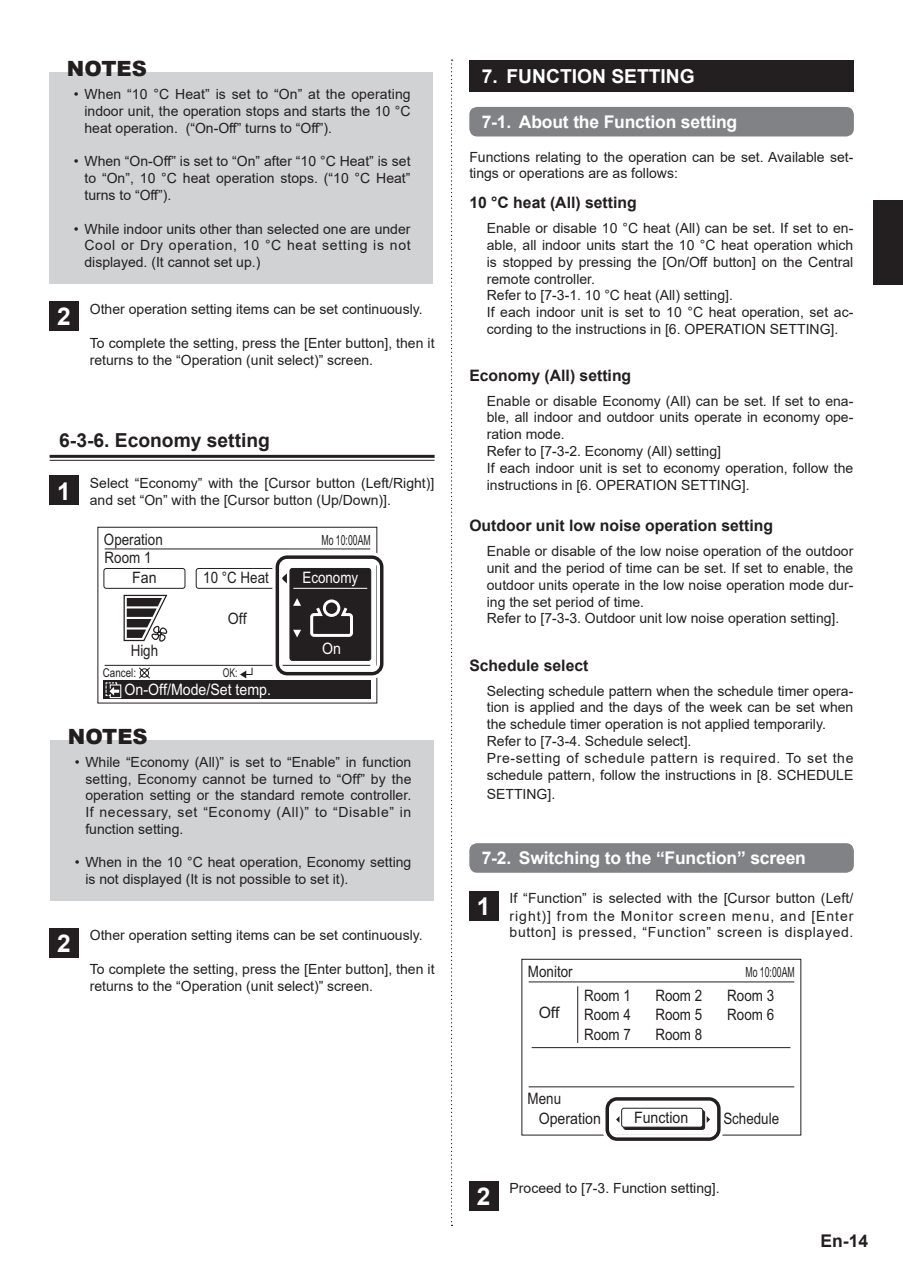
<style>
.page{position:relative;width:903px;height:1275px;background:#fff}
.page>*{position:absolute;margin:0;border:0;box-sizing:border-box;transform-origin:0 0}
.t1{font:700 24.5px "Arial";color:#fff}
.t2{font:900 21px "Arial";color:#231f20}
.t3{font:700 19.25px "Arial";color:#231f20}
.t4{font:700 19.25px "Arial";color:#fff}
.t5{font:700 17.5px "Arial";letter-spacing:-.01em;color:#fff}
.t6{font:700 17.5px "Arial";color:#231f20}
.t7{font:700 15.75px "Arial";color:#231f20}
.t8{font:15.75px/19.6px "Arial";color:#231f20;scale:.85 1}
.t9{font:15.75px "Arial";color:#231f20;scale:.9 1}
.t10{font:15.75px "Arial";color:#fff;scale:.9 1}
.t11{font:15.75px "Arial";color:#fff;scale:.85 1}
.t12{font:15.75px "Arial";color:#231f20}
.t13{font:14px/16.8px "Arial";color:#231f20}
.t14{font:14px "Arial";color:#231f20;scale:.62 1}
.t15{font:12.25px "Arial";color:#231f20;scale:.8 1}
.t16{font:12.25px "Arial";color:#231f20;scale:.7 1}
</style>
<div class="page">
<div style="left:873px;top:200px;width:30px;height:84px;background:#231f20"></div>
<hr style="left:50px;top:455px;width:385px;height:3px;background:#231f20">
<hr style="left:50px;top:460px;width:385px;height:1px;background:#231f20">
<div style="left:50px;top:72px;width:383px;height:212px;background:#d1d2d4"></div>
<div style="left:50px;top:301px;width:29px;height:30px;background:#231f20"></div>
<div style="left:50px;top:475px;width:29px;height:30px;background:#231f20"></div>
<div style="left:97px;top:527px;width:280px;height:176px;border:1px solid #231f20"></div>
<div style="left:103px;top:680px;width:268px;height:19px;background:#231f20"></div>
<svg style="left:103px;top:548px;width:268px;height:150px"></svg>
<div style="left:272px;top:552px;width:115px;height:127px;border:10px solid #fff;border-radius:10px"></div>
<div style="left:276px;top:555px;width:107px;height:120px;border:3px solid #231f20;border-radius:10px"></div>
<div style="left:50px;top:741px;width:384px;height:160px;background:#d1d2d4"></div>
<div style="left:50px;top:928px;width:29px;height:29px;background:#231f20"></div>
<div style="left:469px;top:60px;width:385px;height:31px;background:#231f20"></div>
<div style="left:469px;top:107px;width:385px;height:29px;background:#808285;border-radius:8px"></div>
<div style="left:469px;top:843px;width:385px;height:30px;background:#808285;border-radius:8px"></div>
<div style="left:469px;top:891px;width:30px;height:29px;background:#231f20"></div>
<svg style="left:521px;top:959px;width:280px;height:177px"></svg>
<svg style="left:707px;top:1116px;width:3px;height:7px"></svg>
<svg style="left:616px;top:1116px;width:3px;height:7px"></svg>
<hr style="left:577px;top:986px;width:1px;height:57px;background:#231f20">
<hr style="left:529px;top:1086px;width:265px;height:1px;background:#231f20">
<div style="left:623px;top:1110px;width:82px;height:19px;background:#2e2a2b;border-radius:2px"></div>
<div style="left:623px;top:1110px;width:82px;height:20px;border:1px solid #231f20;border-radius:2px"></div>
<div style="left:622px;top:1108px;width:81px;height:19px;background:#fff;border-radius:2px"></div>
<div style="left:621px;top:1108px;width:82px;height:19px;border:1px solid #231f20;border-radius:2px"></div>
<div style="left:602px;top:1094px;width:122px;height:50px;border:10px solid #fff;border-radius:10px"></div>
<div style="left:605px;top:1097px;width:115px;height:44px;border:3px solid #231f20;border-radius:10px"></div>
<div style="left:469px;top:1181px;width:30px;height:30px;background:#231f20"></div>
<svg style="left:451px;top:60px;width:1px;height:1166px"></svg>
<h2 class="t2" style="left:67px;top:53px;width:81px">NOTES</h2>
<p class="t13" style="left:84px;top:86px;width:328px;text-align:justify;text-indent:-10px">• When “10 °C Heat” is set to “On” at the operating indoor unit, the operation stops and starts the 10 °C heat operation. (“On-Off” turns to “Off”).</p>
<p class="t13" style="left:84px;top:153px;width:328px;text-align:justify;text-indent:-10px">• When “On-Off” is set to “On” after “10 °C Heat” is set to “On”, 10 °C heat operation stops. (“10 °C Heat” turns to “Off”).</p>
<p class="t13" style="left:84px;top:220px;width:328px;text-align:justify;text-indent:-10px">• While indoor units other than selected one are under Cool or Dry operation, 10 °C heat setting is not displayed. (It cannot set up.)</p>
<h1 class="t1" style="left:57px;top:300px;width:15px">2</h1>
<p class="t13" style="left:90px;top:300px;width:334px">Other operation setting items can be set continuously.</p>
<p class="t13" style="left:90px;top:334px;width:346px">To complete the setting, press the [Enter button], then it returns to the “Operation (unit select)” screen.</p>
<h3 class="t3" style="left:59px;top:427px;width:212px">6-3-6. Economy setting</h3>
<h1 class="t1" style="left:57px;top:474px;width:15px">1</h1>
<p class="t13" style="left:90px;top:474px;width:346px;line-height:17.3px">Select “Economy” with the [Cursor button (Left/Right)] and set “On” with the [Cursor button (Up/Down)].</p>
<p class="t8" style="left:104px;top:529px;width:71px">Operation</p>
<p class="t14" style="left:321px;top:531px;width:81px">Mo 10:00AM</p>
<p class="t8" style="left:105px;top:548px;width:57px">Room 1</p>
<p class="t9" style="left:132px;top:567px;width:29px">Fan</p>
<p class="t8" style="left:131px;top:641px;width:34px">High</p>
<p class="t8" style="left:203px;top:568px;width:79px">10 °C Heat</p>
<p class="t11" style="left:302px;top:567px;width:67px">Economy</p>
<p class="t9" style="left:228px;top:608px;width:23px">Off</p>
<p class="t10" style="left:322px;top:638px;width:23px">On</p>
<p class="t15" style="left:103px;top:664px;width:43px">Cancel:</p>
<p class="t16" style="left:223px;top:664px;width:23px">OK:</p>
<p class="t10" style="left:124px;top:679px;width:164px">On-Off/Mode/Set temp.</p>
<h2 class="t2" style="left:68px;top:722px;width:81px">NOTES</h2>
<p class="t13" style="left:85px;top:754px;width:328px;text-align:justify;text-indent:-10px">• While “Economy (All)” is set to “Enable” in function setting, Economy cannot be turned to “Off” by the operation setting or the standard remote controller.<br>If necessary, set “Economy (All)” to “Disable” in function setting.</p>
<p class="t13" style="left:85px;top:854px;width:328px;text-indent:-10px">• When in the 10 °C heat operation, Economy setting is not displayed (It is not possible to set it).</p>
<h1 class="t1" style="left:57px;top:926px;width:15px">2</h1>
<p class="t13" style="left:90px;top:927px;width:334px">Other operation setting items can be set continuously.</p>
<p class="t13" style="left:90px;top:961px;width:346px">To complete the setting, press the [Enter button], then it returns to the “Operation (unit select)” screen.</p>
<h3 class="t4" style="left:482px;top:62px;width:215px">7. FUNCTION SETTING</h3>
<p class="t5" style="left:482px;top:109px;width:257px">7-1. About the Function setting</p>
<p class="t13" style="left:469px;top:148px;width:385px">Functions relating to the operation can be set. Available set&shy;tings or operations are as follows:</p>
<p class="t7" style="left:469px;top:192px;width:169px">10 °C heat (All) setting</p>
<p class="t13" style="left:487px;top:220px;width:368px">Enable or disable 10 °C heat (All) can be set. If set to en&shy;able, all indoor units start the 10 °C heat operation which is stopped by pressing the [On/Off button] on the Central remote controller.<br>Refer to [7-3-1. 10 °C heat (All) setting].<br>If each indoor unit is set to 10 °C heat operation, set ac&shy;cording to the instructions in [6. OPERATION SETTING].</p>
<p class="t7" style="left:469px;top:364px;width:163px">Economy (All) setting</p>
<p class="t13" style="left:487px;top:392px;width:368px">Enable or disable Economy (All) can be set. If set to ena&shy;ble, all indoor and outdoor units operate in economy ope&shy;ration mode.<br>Refer to [7-3-2. Economy (All) setting]<br>If each indoor unit is set to economy operation, follow the instructions in [6. OPERATION SETTING].</p>
<p class="t7" style="left:469px;top:515px;width:305px">Outdoor unit low noise operation setting</p>
<p class="t13" style="left:487px;top:543px;width:368px">Enable or disable of the low noise operation of the outdoor unit and the period of time can be set. If set to enable, the outdoor units operate in the low noise operation mode dur&shy;ing the set period of time.<br>Refer to [7-3-3. Outdoor unit low noise operation setting].</p>
<p class="t7" style="left:469px;top:654px;width:121px">Schedule select</p>
<p class="t13" style="left:487px;top:682px;width:368px">Selecting schedule pattern when the schedule timer opera&shy;tion is applied and the days of the week can be set when the schedule timer operation is not applied temporarily.<br>Refer to [7-3-4. Schedule select].<br>Pre-setting of schedule pattern is required. To set the schedule pattern, follow the instructions in [8. SCHEDULE</p>
<p class="t13" style="left:487px;top:786px;width:70px">SETTING].</p>
<p class="t5" style="left:482px;top:846px;width:326px">7-2. Switching to the “Function” screen</p>
<h1 class="t1" style="left:477px;top:889px;width:15px">1</h1>
<p class="t13" style="left:510px;top:890px;width:345px;text-align:justify">If “Function” is selected with the [Cursor button (Left/ right)] from the Monitor screen menu, and [Enter button] is pressed, “Function” screen is displayed.</p>
<p class="t14" style="left:745px;top:963px;width:81px">Mo 10:00AM</p>
<p class="t12" style="left:539px;top:1002px;width:23px">Off</p>
<p class="t8" style="left:528px;top:962px;width:54px">Monitor</p>
<p class="t8" style="left:584px;top:985px;width:57px">Room 1<br>Room 4</p>
<p class="t8" style="left:655px;top:985px;width:57px">Room 2</p>
<p class="t8" style="left:727px;top:985px;width:57px">Room 3</p>
<p class="t8" style="left:655px;top:1005px;width:57px">Room 5</p>
<p class="t8" style="left:727px;top:1005px;width:57px">Room 6</p>
<p class="t8" style="left:528px;top:1088px;width:41px">Menu</p>
<p class="t8" style="left:584px;top:1025px;width:57px">Room 7</p>
<p class="t8" style="left:655px;top:1025px;width:57px">Room 8</p>
<p class="t9" style="left:539px;top:1108px;width:71px">Operation</p>
<p class="t9" style="left:634px;top:1107px;width:62px">Function</p>
<p class="t8" style="left:723px;top:1109px;width:67px">Schedule</p>
<h1 class="t1" style="left:477px;top:1179px;width:15px">2</h1>
<p class="t13" style="left:510px;top:1180px;width:212px">Proceed to [7-3. Function setting].</p>
<p class="t6" style="left:820px;top:1229px;width:49px">En-14</p>
</div>
